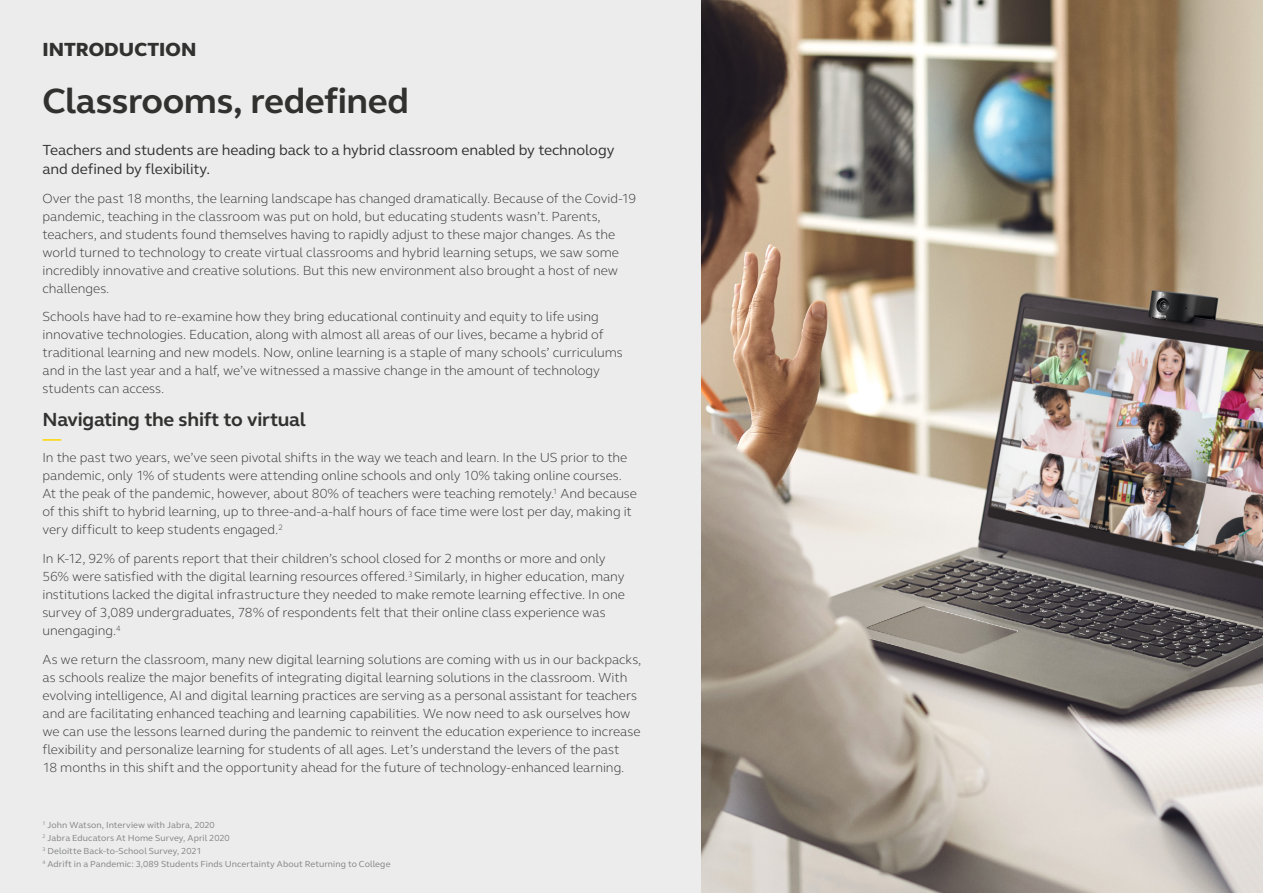
<style>
.page{position:relative;width:1263px;height:893px;background:#ececed}
.page>*{position:absolute;margin:0;border:0;box-sizing:border-box;transform-origin:0 0}
.t1{font:700 36px "GN Elliot";letter-spacing:-.015em;color:#313130}
.t2{font:700 19.5px "GN Elliot";letter-spacing:-.01em;color:#313130}
.t3{font:800 19.5px "GN Elliot";letter-spacing:.005em;color:#313130}
.t4{font:15px/19.5px "GN Elliot";letter-spacing:-.005em;color:#313130}
.t5{font:300 13.5px/18px "GN Elliot";letter-spacing:-.005em;color:#313130}
.t6{font:9px/13.2px "GN Elliot";letter-spacing:.01em;color:#818281}
</style>
<div class="page">
<svg style="left:43px;top:439px;width:18px;height:2px"></svg>
<img style="left:702px;top:0;width:561px;height:893px">
<h2 class="t3" style="left:43px;top:36px;width:156px">INTRODUCTION</h2>
<h1 class="t1" style="left:43px;top:77px;width:368px">Classrooms, redefined</h1>
<p class="t4" style="left:43px;top:139px;width:573px">Teachers and students are heading back to a hybrid classroom enabled by technology and defined by flexibility.</p>
<p class="t5" style="left:43px;top:189px;width:595px">Over the past 18 months, the learning landscape has changed dramatically. Because of the Covid-19 pandemic, teaching in the classroom was put on hold, but educating students wasn’t. Parents, teachers, and students found themselves having to rapidly adjust to these major changes. As the world turned to technology to create virtual classrooms and hybrid learning setups, we saw some incredibly innovative and creative solutions. But this new environment also brought a host of new challenges.</p>
<p class="t5" style="left:43px;top:307px;width:582px">Schools have had to re-examine how they bring educational continuity and equity to life using innovative technologies. Education, along with almost all areas of our lives, became a hybrid of traditional learning and new models. Now, online learning is a staple of many schools’ curriculums and in the last year and a half, we’ve witnessed a massive change in the amount of technology students can access.</p>
<h2 class="t2" style="left:43px;top:407px;width:265px">Navigating the shift to virtual</h2>
<p class="t5" style="left:43px;top:448px;width:596px">In the past two years, we’ve seen pivotal shifts in the way we teach and learn. In the US prior to the pandemic, only 1% of students were attending online schools and only 10% taking online courses.<br>At the peak of the pandemic, however, about 80% of teachers were teaching remotely.<sup>1</sup> And because of this shift to hybrid learning, up to three-and-a-half hours of face time were lost per day, making it very difficult to keep students engaged.<sup>2</sup></p>
<p class="t5" style="left:43px;top:549px;width:584px">In K-12, 92% of parents report that their children’s school closed for 2 months or more and only 56% were satisfied with the digital learning resources offered.<sup>3</sup> Similarly, in higher education, many institutions lacked the digital infrastructure they needed to make remote learning effective. In one survey of 3,089 undergraduates, 78% of respondents felt that their online class experience was unengaging.<sup>4</sup></p>
<p class="t5" style="left:43px;top:650px;width:600px">As we return the classroom, many new digital learning solutions are coming with us in our backpacks, as schools realize the major benefits of integrating digital learning solutions in the classroom. With evolving intelligence, AI and digital learning practices are serving as a personal assistant for teachers and are facilitating enhanced teaching and learning capabilities. We now need to ask ourselves how we can use the lessons learned during the pandemic to reinvent the education experience to increase flexibility and personalize learning for students of all ages. Let’s understand the levers of the past<br>18 months in this shift and the opportunity ahead for the future of technology-enhanced learning.</p>
<p class="t6" style="left:43px;top:818px;width:349px"><sup>1</sup> John Watson, Interview with Jabra, 2020<br><sup>2</sup> Jabra Educators At Home Survey, April 2020<br><sup>3</sup> Deloitte Back-to-School Survey, 2021<br><sup>4</sup> Adrift in a Pandemic: 3,089 Students Finds Uncertainty About Returning to College</p>
</div>
